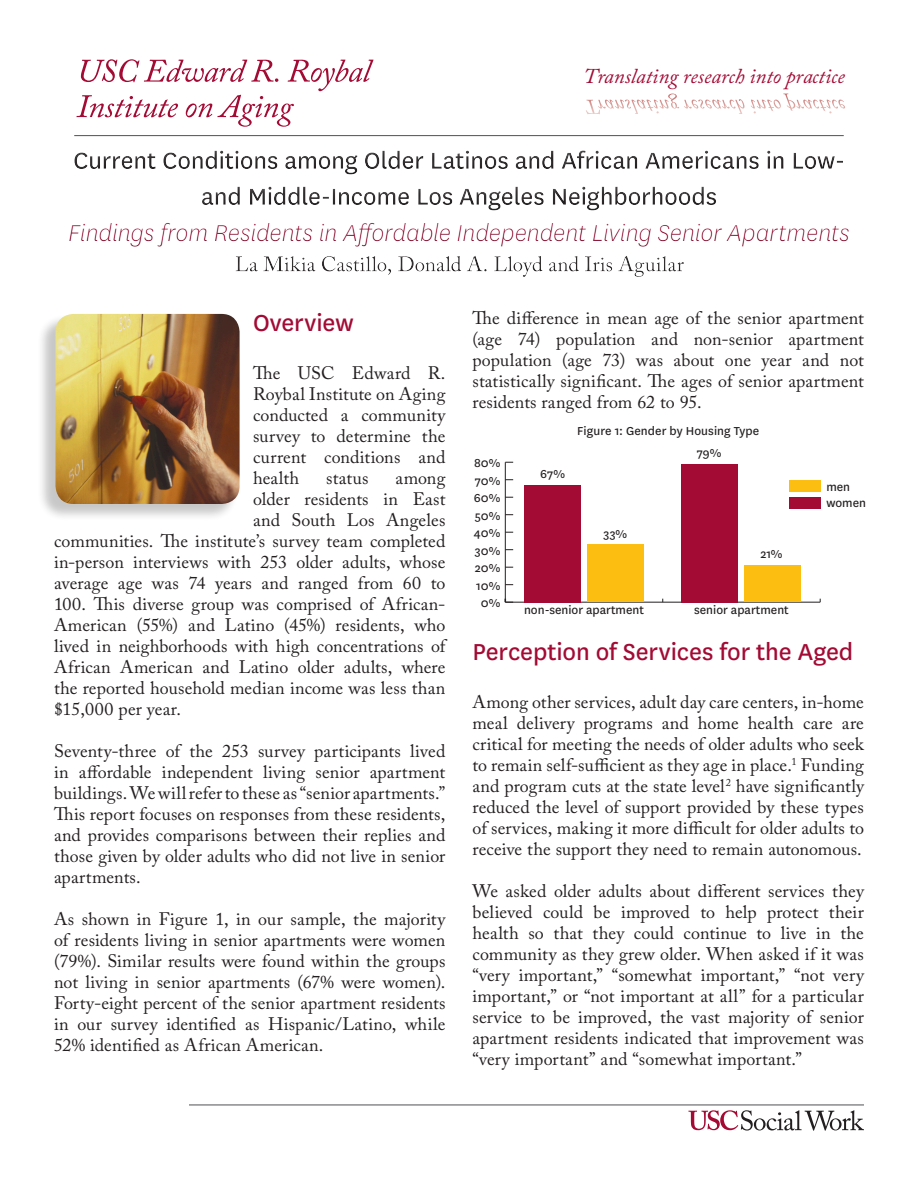
<style>
.page{position:relative;width:918px;height:1188px;background:#fff}
.page>*{position:absolute;margin:0;border:0;box-sizing:border-box;transform-origin:0 0}
.t1{font:italic 300 27px "National";letter-spacing:-.01em;color:#a30a34}
.t2{font:27px "National";letter-spacing:-.005em;color:#a30a34}
.t3{font:italic 21px "Adobe Caslon Pro";color:#a30a34}
.t4{font:18px/21px "Adobe Caslon Pro";letter-spacing:.005em;color:#231f20;text-align:justify}
.t5{font:13.5px/16.8px "National";color:#231f20}
</style>
<div class="page">
<hr style="left:74px;top:135px;width:770px;height:1px;background:#636366">
<div style="left:53px;top:142px;width:829px;height:107px;background:#231f20;opacity:.75"></div>
<div style="left:207px;top:249px;width:511px;height:37px;background:#231f20;opacity:.75"></div>
<hr style="left:189px;top:1104px;width:675px;height:2px;background:#636366">
<svg style="left:668px;top:94px;width:177px;height:20px"></svg>
<svg style="left:76px;top:59px;width:298px;height:68px"></svg>
<svg style="left:689px;top:1110px;width:175px;height:21px"></svg>
<div style="left:36px;top:314px;width:201px;height:207px;background:#231f20;opacity:.25"></div>
<img style="left:56px;top:314px;width:184px;height:190px">
<hr style="left:505px;top:602px;width:315px;height:1px;background:#231f20">
<hr style="left:505px;top:462px;width:1px;height:140px;background:#231f20">
<svg style="left:505px;top:599px;width:8px;height:4px"></svg>
<div style="left:789px;top:481px;width:32px;height:11px;background:#fdbe12"></div>
<div style="left:587px;top:544px;width:57px;height:58px;background:#fdbe12"></div>
<div style="left:745px;top:565px;width:56px;height:37px;background:#fdbe12"></div>
<div style="left:789px;top:498px;width:32px;height:11px;background:#a30a34"></div>
<div style="left:524px;top:485px;width:57px;height:117px;background:#a30a34"></div>
<div style="left:682px;top:464px;width:56px;height:138px;background:#a30a34"></div>
<p class="t3" style="left:584px;top:64px;width:263px">Translating research into practice</p>
<h1 class="t1" style="left:68px;top:216px;width:783px">Findings from Residents in Affordable Independent Living Senior Apartments</h1>
<h1 class="t2" style="left:253px;top:304px;width:102px">Overview</h1>
<p class="t4" style="left:253px;top:362px;width:194px">The USC Edward R.<br>Roybal Institute on Aging conducted a community survey to determine the current conditions and health</p>
<p class="t4" style="left:326px;top:467px;width:44px">status</p>
<p class="t4" style="left:396px;top:467px;width:51px">among</p>
<p class="t4" style="left:253px;top:488px;width:194px">older residents in East</p>
<p class="t4" style="left:253px;top:509px;width:194px">and South Los Angeles</p>
<p class="t4" style="left:54px;top:530px;width:393px">communities. The institute’s survey team completed</p>
<p class="t4" style="left:54px;top:551px;width:393px">in-person interviews with 253 older adults, whose</p>
<p class="t4" style="left:54px;top:572px;width:393px">average age was 74 years and ranged from 60 to</p>
<p class="t4" style="left:54px;top:593px;width:393px">100. This diverse group was comprised of African-</p>
<p class="t4" style="left:54px;top:614px;width:393px">American (55%) and Latino (45%) residents, who</p>
<p class="t4" style="left:54px;top:635px;width:393px">lived in neighborhoods with high concentrations of</p>
<p class="t4" style="left:54px;top:656px;width:393px">African American and Latino older adults, where</p>
<p class="t4" style="left:54px;top:677px;width:393px">the reported household median income was less than</p>
<p class="t4" style="left:54px;top:698px;width:129px">$15,000 per year.</p>
<p class="t4" style="left:54px;top:740px;width:393px">Seventy-three of the 253 survey participants lived in affordable independent living senior apartment buildings. We will refer to these as “senior apartments.” This report focuses on responses from these residents, and provides comparisons between their replies and those given by older adults who did not live in senior apartments.</p>
<p class="t4" style="left:54px;top:908px;width:393px">As shown in Figure 1, in our sample, the majority of residents living in senior apartments were women (79%). Similar results were found within the groups not living in senior apartments (67% were women).<br>Forty-eight percent of the senior apartment residents in our survey identified as Hispanic/Latino, while 52% identified as African American.</p>
<p class="t4" style="left:472px;top:307px;width:393px">The difference in mean age of the senior apartment (age 74) population and non-senior apartment population (age 73) was about one year and not statistically significant. The ages of senior apartment residents ranged from 62 to 95.</p>
<p class="t5" style="left:577px;top:422px;width:184px">Figure 1: Gender by Housing Type</p>
<p class="t5" style="left:474px;top:454px;width:28px">80%</p>
<p class="t5" style="left:475px;top:471px;width:27px">70%</p>
<p class="t5" style="left:474px;top:489px;width:28px">60%</p>
<p class="t5" style="left:475px;top:506px;width:27px">50%</p>
<p class="t5" style="left:474px;top:524px;width:28px">40%</p>
<p class="t5" style="left:475px;top:541px;width:27px">30%</p>
<p class="t5" style="left:475px;top:559px;width:27px">20%</p>
<p class="t5" style="left:476px;top:576px;width:26px">10%</p>
<p class="t5" style="left:481px;top:594px;width:21px">0%</p>
<p class="t5" style="left:540px;top:465px;width:27px">67%</p>
<p class="t5" style="left:604px;top:524px;width:25px">33%</p>
<p class="t5" style="left:697px;top:443px;width:26px">79%</p>
<p class="t5" style="left:760px;top:545px;width:24px">21%</p>
<p class="t5" style="left:524px;top:601px;width:121px">non-senior apartment</p>
<p class="t5" style="left:694px;top:601px;width:96px">senior apartment</p>
<p class="t5" style="left:826px;top:477px;width:41px">men women</p>
<h1 class="t2" style="left:472px;top:634px;width:382px">Perception of Services for the Aged</h1>
<p class="t4" style="left:472px;top:691px;width:393px">Among other services, adult day care centers, in-home meal delivery programs and home health care are critical for meeting the needs of older adults who seek to remain self-sufficient as they age in place.<sup>1</sup> Funding and program cuts at the state level<sup>2</sup> have significantly reduced the level of support provided by these types of services, making it more difficult for older adults to receive the support they need to remain autonomous.</p>
<p class="t4" style="left:473px;top:880px;width:393px">We asked older adults about different services they believed could be improved to help protect their health so that they could continue to live in the community as they grew older. When asked if it was “very important,” “somewhat important,” “not very important,” or “not important at all” for a particular service to be improved, the vast majority of senior apartment residents indicated that improvement was “very important” and “somewhat important.”</p>
</div>
